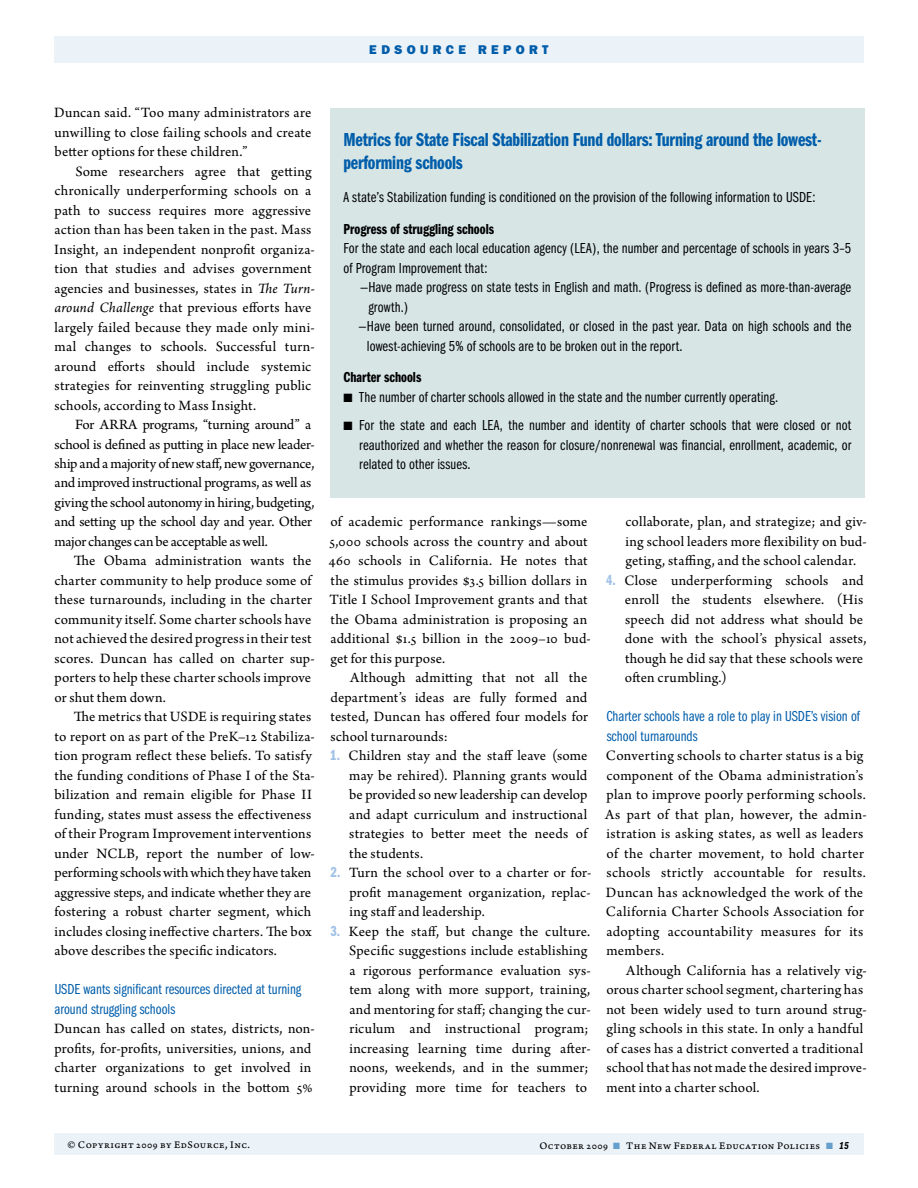
<style>
.page{position:relative;width:918px;height:1188px;background:#fff}
.page>*{position:absolute;margin:0;border:0;box-sizing:border-box;transform-origin:0 0}
.t1{font:19.5px/23.4px "Franklin Gothic Demi Cmpr";letter-spacing:-.01em;color:#005daa}
.t2{font:15px/19.5px "Arno Pro";letter-spacing:.01em;color:#000}
.t3{font:15px/19.5px "Franklin Gothic Book Cmpr";letter-spacing:.005em;color:#000}
.t4{font:15px/19.5px "Arno Pro";letter-spacing:-.02em;color:#000}
.t5{font:15px/19.5px "Franklin Gothic Book Cmpr";color:#005daa}
.t6{font:15px "Franklin Gothic Demi Cmpr";color:#000}
.t7{font:800 12.75px "Franklin Gothic";letter-spacing:.34em;color:#005daa}
.t8{font:10.5px "Arno Pro Caption";letter-spacing:.04em;color:#000}
.s1{font-style:italic}
.s2{font-family:"Franklin Gothic Demi Cmpr";color:#a1c1e6}
.s3{color:#669ecc}
.s4{font-family:"Franklin Gothic Demi Cmpr Ital"}
</style>
<div class="page">
<div style="left:54px;top:36px;width:810px;height:27px;background:#ebf2f8"></div>
<div style="left:54px;top:1134px;width:810px;height:21px;background:#ebf2f8"></div>
<div style="left:330px;top:108px;width:535px;height:389px;background:#d7e6e5"></div>
<p class="t7" style="left:369px;top:42px;width:76px">EDSOURCE</p>
<p class="t7" style="left:478px;top:42px;width:26px">R EPORT</p>
<p class="t2" style="left:54px;top:104px;width:259px;text-align:justify">Duncan said. “Too many administrators are unwilling to close failing schools and create better options for these children.”</p>
<p class="t2" style="left:54px;top:162px;width:262px;text-indent:21px">Some researchers agree that getting chronically underperforming schools on a path to success requires more aggressive action than has been taken in the past. Mass Insight, an independent nonprofit organiza&shy;tion that studies and advises government agencies and businesses, states in <span class="s1">The Turn&shy;around Challenge</span> that previous efforts have largely failed because they made only mini&shy;mal changes to schools. Successful turn&shy;around efforts should include systemic strategies for reinventing struggling public schools, according to Mass Insight.</p>
<p class="t4" style="left:55px;top:416px;width:262px;text-indent:21px">For ARRA programs, “turning around” a school is defined as putting in place new leader&shy;ship and a majority of new staff, new governance, and improved instructional programs, as well as giving the school autonomy in hiring, budgeting, and setting up the school day and year. Other major changes can be acceptable as well.</p>
<p class="t2" style="left:54px;top:552px;width:262px;text-indent:19px">The Obama administration wants the charter community to help produce some of these turnarounds, including in the charter community itself. Some charter schools have not achieved the desired progress in their test scores. Duncan has called on charter sup&shy;porters to help these charter schools improve or shut them down.</p>
<p class="t2" style="left:54px;top:708px;width:262px;text-indent:19px">The metrics that USDE is requiring states to report on as part of the PreK–12 Stabiliza&shy;tion program reflect these beliefs. To satisfy the funding conditions of Phase I of the Sta&shy;bilization and remain eligible for Phase II funding, states must assess the effectiveness of their Program Improvement interventions under NCLB, report the number of low&shy;performing schools with which they have taken aggressive steps, and indicate whether they are fostering a robust charter segment, which includes closing ineffective charters. The box above describes the specific indicators.</p>
<p class="t5" style="left:55px;top:980px;width:248px">USDE wants significant resources directed at turning around struggling schools</p>
<p class="t2" style="left:54px;top:1020px;width:262px">Duncan has called on states, districts, non&shy;profits, for-profits, universities, unions, and charter organizations to get involved in turning around schools in the bottom 5%</p>
<h1 class="t1" style="left:344px;top:128px;width:480px">Metrics for State Fiscal Stabilization Fund dollars: Turning around the lowest&shy;performing schools</h1>
<p class="t3" style="left:344px;top:188px;width:474px">A state’s Stabilization funding is conditioned on the provision of the following information to USDE:</p>
<p class="t6" style="left:344px;top:221px;width:152px">Progress of struggling schools</p>
<p class="t3" style="left:344px;top:239px;width:509px">For the state and each local education agency (LEA), the number and percentage of schools in years 3–5 of Program Improvement that:</p>
<p class="t3" style="left:360px;top:278px;width:493px">—Have made progress on state tests in English and math. (Progress is defi ned as more-than-average</p>
<p class="t3" style="left:368px;top:297px;width:41px">growth.)</p>
<p class="t3" style="left:358px;top:317px;width:494px">—Have been turned around, consolidated, or closed in the past year. Data on high schools and the</p>
<p class="t3" style="left:367px;top:336px;width:317px">lowest-achieving 5% of schools are to be broken out in the report.</p>
<p class="t6" style="left:343px;top:369px;width:79px">Charter schools</p>
<p class="t3" style="left:344px;top:387px;width:436px">■ The number of charter schools allowed in the state and the number currently operating.</p>
<p class="t3" style="left:359px;top:416px;width:494px;text-align:justify;text-indent:-16px">■ For the state and each LEA, the number and identity of charter schools that were closed or not reauthorized and whether the reason for closure/nonrenewal was financial, enrollment, academic, or related to other issues.</p>
<p class="t2" style="left:328px;top:513px;width:264px">of academic performance rankings—some 5,000 schools across the country and about 460 schools in California. He notes that the stimulus provides $3.5 billion dollars in Title I School Improvement grants and that the Obama administration is proposing an additional $1.5 billion in the 2009–10 bud&shy;get for this purpose.</p>
<p class="t2" style="left:330px;top:669px;width:259px;text-align:justify;text-indent:20px">Although admitting that not all the department’s ideas are fully formed and tested, Duncan has offered four models for school turnarounds:</p>
<p class="t2" style="left:349px;top:747px;width:240px;text-align:justify;text-indent:-19px"><span class="s2">1.</span> Children stay and the staff leave (some may be rehired). Planning grants would be provided so new leadership can develop and adapt curriculum and instructional strategies to better meet the needs of the students.</p>
<p class="t2" style="left:350px;top:864px;width:243px;text-align:justify;text-indent:-19px"><span class="s2">2.</span> Turn the school over to a charter or for&shy;profit management organization, replac&shy;ing staff and leadership.</p>
<p class="t2" style="left:349px;top:923px;width:243px;text-indent:-19px"><span class="s2">3.</span> Keep the staff, but change the culture.<br>Specific suggestions include establishing a rigorous performance evaluation sys&shy;tem along with more support, training, and mentoring for staff; changing the cur&shy;riculum and instructional program; increasing learning time during after&shy;noons, weekends, and in the summer; providing more time for teachers to</p>
<p class="t2" style="left:625px;top:513px;width:243px;text-align:justify">collaborate, plan, and strategize; and giv&shy;ing school leaders more flexibility on bud&shy;geting, staffing, and the school calendar.</p>
<p class="t2" style="left:625px;top:572px;width:243px;text-indent:-19px"><span class="s2">4.</span> Close underperforming schools and enroll the students elsewhere. (His speech did not address what should be done with the school’s physical assets, though he did say that these schools were often crumbling.)</p>
<p class="t5" style="left:606px;top:707px;width:255px">Charter schools have a role to play in USDE’s vision of school turnarounds</p>
<p class="t2" style="left:605px;top:747px;width:263px">Converting schools to charter status is a big component of the Obama administration’s plan to improve poorly performing schools.<br>As part of that plan, however, the admin&shy;istration is asking states, as well as leaders of the charter movement, to hold charter schools strictly accountable for results.<br>Duncan has acknowledged the work of the California Charter Schools Association for adopting accountability measures for its members.</p>
<p class="t2" style="left:606px;top:962px;width:262px;text-indent:20px">Although California has a relatively vig&shy;orous charter school segment, chartering has not been widely used to turn around strug&shy;gling schools in this state. In only a handful of cases has a district converted a traditional school that has not made the desired improve&shy;ment into a charter school.</p>
<p class="t8" style="left:68px;top:1139px;width:184px">© Copyright 2009 by EdSource, Inc.</p>
<p class="t8" style="left:539px;top:1139px;width:311px">October 2009 <span class="s3">■</span> The New Federal Education Policies <span class="s3">■</span> <span class="s4">15</span></p>
</div>
